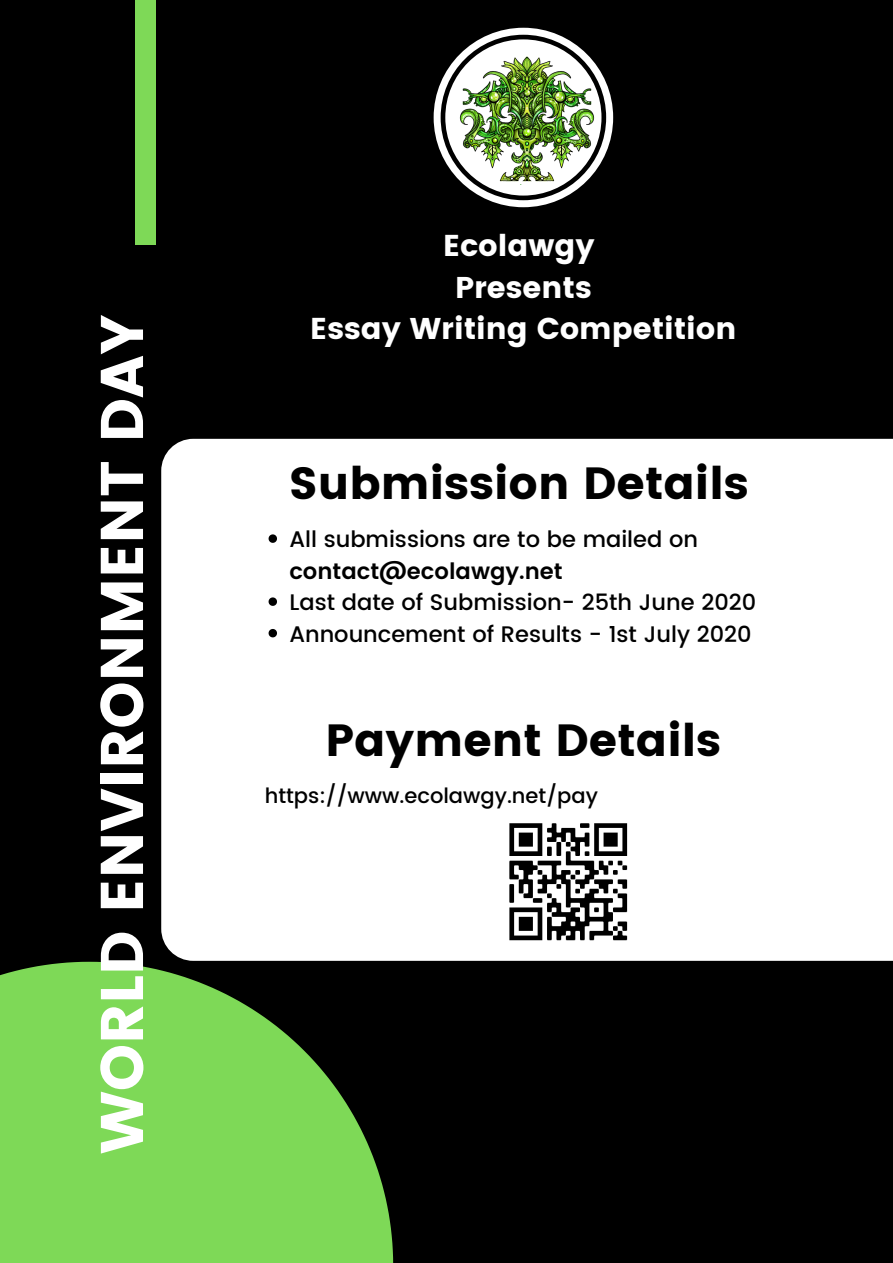
<style>
.page{position:relative;width:893px;height:1263px;background:#000}
.page>*{position:absolute;margin:0;border:0;box-sizing:border-box;transform-origin:0 0}
.t1{font:60px "Poppins";color:#fff}
.t2{font:45px "Poppins";color:#000}
.t3{font:30px/41.6px "Poppins";color:#fff;text-align:center}
.t4{font:500 22.5px/31.5px "Poppins";color:#000}
.t5{font:600 22.5px "Poppins";color:#000}
.t6{font:500 21px "Poppins";color:#000}
</style>
<div class="page">
<svg style="left:0;top:962px;width:393px;height:301px;fill:#7ed957"></svg>
<div style="left:135px;top:0;width:21px;height:245px;background:#7ed957"></div>
<svg style="left:463px;top:184px;width:121px;height:23px"></svg>
<div style="left:445px;top:39px;width:156px;height:157px;background:#fff;border-radius:50%"></div>
<img style="left:433px;top:28px;width:180px;height:156px">
<div style="left:161px;top:439px;width:732px;height:522px;background:#fff"></div>
<img style="left:490px;top:804px;width:156px;height:156px">
<svg style="left:268px;top:534px;width:9px;height:9px"></svg>
<svg style="left:268px;top:597px;width:9px;height:9px"></svg>
<svg style="left:268px;top:629px;width:9px;height:8px"></svg>
<h1 class="t1" style="left:87px;top:1154px;width:841px;rotate:-90deg">WORLD ENVIRONMENT DAY</h1>
<h3 class="t3" style="left:310px;top:225px;width:428px">Ecolawgy<br>Presents<br>Essay Writing Competition</h3>
<h2 class="t2" style="left:289px;top:457px;width:461px">Submission Details</h2>
<p class="t4" style="left:289px;top:524px;width:410px">All submissions are to be mailed on</p>
<p class="t5" style="left:289px;top:558px;width:275px">contact@ecolawgy.net</p>
<p class="t4" style="left:289px;top:587px;width:468px">Last date of Submission- 25th June 2020<br>Announcement of Results - 1st July 2020</p>
<h2 class="t2" style="left:325px;top:714px;width:397px">Payment Details</h2>
<p class="t6" style="left:265px;top:784px;width:335px">https://www.ecolawgy.net/pay</p>
</div>
